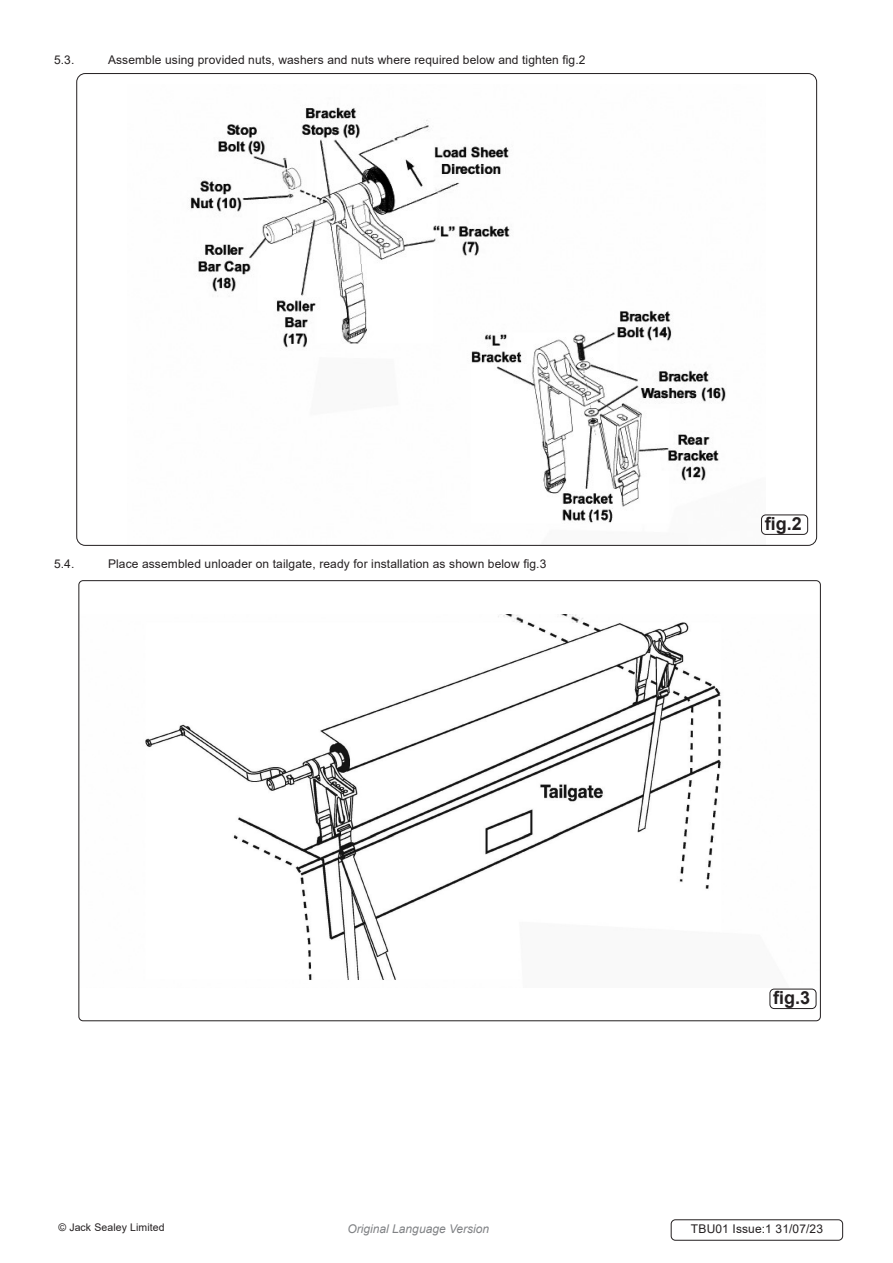
<style>
.page{position:relative;width:893px;height:1263px;background:#fff}
.page>*{position:absolute;margin:0;border:0;box-sizing:border-box;transform-origin:0 0}
.t1{font:700 18px "Arial";color:#231f20}
.Body__Footer{font:12px "Arial";letter-spacing:.01em;color:#231f20}
.t2{font:italic 12px "Arial";color:#808285}
.Body__Justified__7pt{font:10.5px "Arial";letter-spacing:.01em;color:#231f20}
</style>
<div class="page">
<div style="left:671px;top:1219px;width:172px;height:21px;border:1px solid #231f20;border-radius:4px"></div>
<img style="left:190px;top:107px;width:536px;height:416px">
<div style="left:761px;top:514px;width:47px;height:21px;border:1px solid #231f20;border-radius:4px"></div>
<img style="left:145px;top:614px;width:576px;height:366px">
<div style="left:770px;top:989px;width:46px;height:20px;border:1px solid #231f20;border-radius:4px"></div>
<p class="Body__Footer" style="left:54px;top:52px;width:22px">5.3.</p>
<p class="Body__Footer" style="left:108px;top:52px;width:479px">Assemble using provided nuts, washers and nuts where required below and tighten fig.2</p>
<p class="Body__Footer" style="left:54px;top:556px;width:22px">5.4.</p>
<p class="Body__Footer" style="left:108px;top:556px;width:440px">Place assembled unloader on tailgate, ready for installation as shown below fig.3</p>
<p class="t1" style="left:765px;top:511px;width:39px">fig.2</p>
<p class="t1" style="left:773px;top:985px;width:39px">fig.3</p>
<p class="Body__Justified__7pt" style="left:58px;top:1220px;width:108px">© Jack Sealey Limited</p>
<p class="t2" style="left:348px;top:1221px;width:143px">Original Language Version</p>
<p class="Body__Footer" style="left:691px;top:1221px;width:134px">TBU01 Issue:1 31/07/23</p>
</div>
